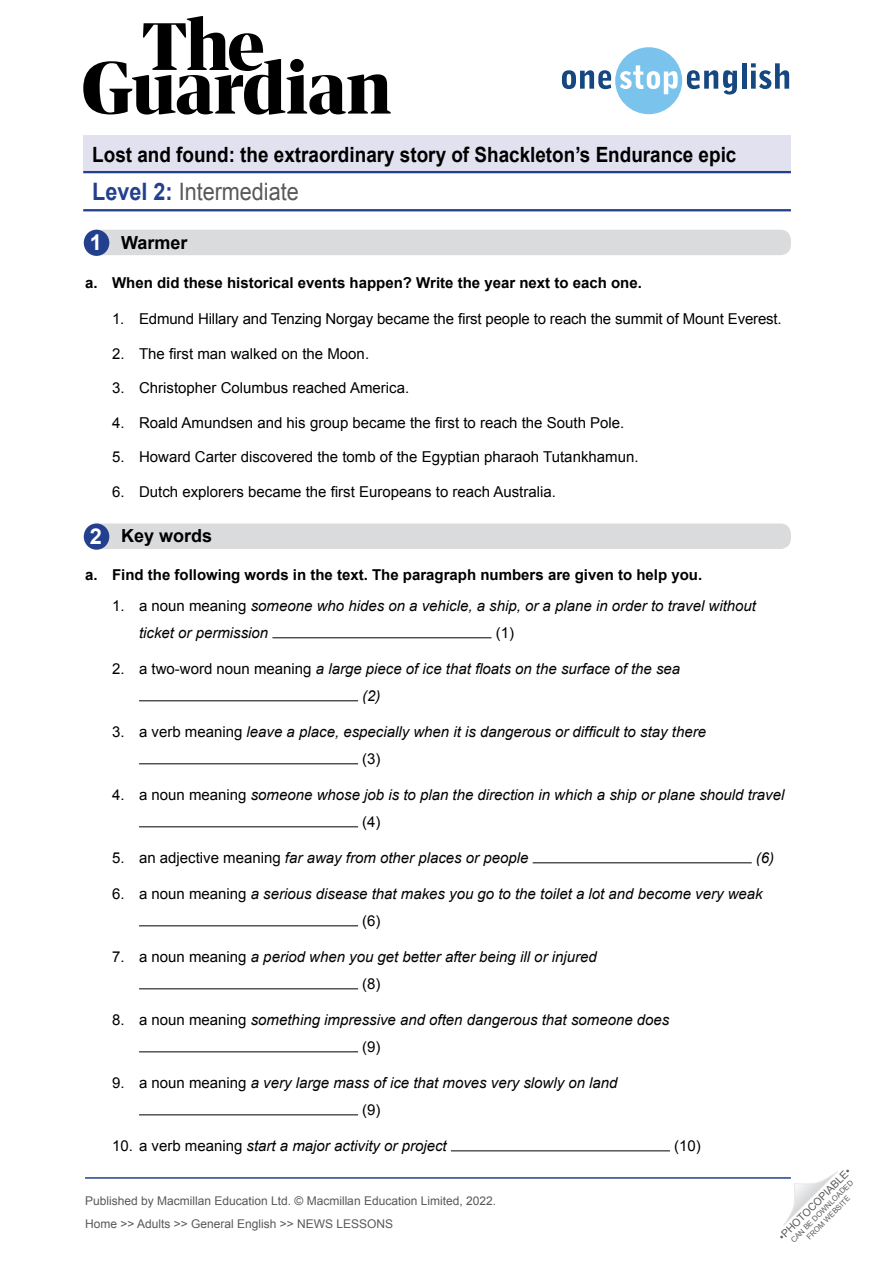
<style>
.page{position:relative;width:893px;height:1263px;background:#fff}
.page>*{position:absolute;margin:0;border:0;box-sizing:border-box;transform-origin:0 0}
.t1{font:24px "Arial";color:#58585a;scale:.9 1}
.WS__Exercise_title{font:700 21.9px "Arial";color:#fff}
.t2{font:700 21px "Arial";color:#000;scale:.9 1}
.WS__Exercise_title-2{font:700 18px "Arial";color:#000}
.t3{font:italic 15px/27px "Arial";color:#000}
.t4{font:15px "Arial";color:#000}
.t5{font:700 15px "Arial";color:#000}
.t6{font:12px/23px "Arial";color:#58595b}
.t7{font:10.5px "Arial";color:#58595b}
.t8{font:7.5px/9px "Arial";color:#58595b;text-align:center}
.s1{font-weight:700;color:#23408f}
.s2{font-style:normal}
</style>
<div class="page">
<div style="left:83px;top:136px;width:708px;height:37px;background:#e1e1ef"></div>
<hr style="left:83px;top:171px;width:708px;height:2px;background:#23408f">
<svg style="left:783px;top:1171px;width:55px;height:55px"></svg>
<svg style="left:83px;top:16px;width:308px;height:99px"></svg>
<svg style="left:562px;top:47px;width:175px;height:67px"></svg>
<hr style="left:742px;top:63px;width:4px;height:26px;background:#154780">
<svg style="left:751px;top:63px;width:38px;height:26px"></svg>
<hr style="left:83px;top:209px;width:708px;height:2px;background:#23408f">
<hr style="left:85px;top:1177px;width:706px;height:2px;background:#23408f">
<div style="left:85px;top:523px;width:706px;height:26px;background:#dadbdc;border-radius:10px"></div>
<div style="left:84px;top:523px;width:25px;height:27px;background:#23408f;border-radius:50%"></div>
<div style="left:85px;top:230px;width:706px;height:25px;background:#dadbdc;border-radius:10px"></div>
<div style="left:84px;top:230px;width:25px;height:26px;background:#23408f;border-radius:50%"></div>
<hr style="left:272px;top:637px;width:219px;height:1px;background:#000">
<hr style="left:139px;top:700px;width:219px;height:1px;background:#000">
<hr style="left:139px;top:763px;width:219px;height:1px;background:#000">
<hr style="left:139px;top:826px;width:219px;height:1px;background:#000">
<hr style="left:533px;top:862px;width:219px;height:1px;background:#000">
<hr style="left:139px;top:925px;width:219px;height:1px;background:#000">
<hr style="left:139px;top:988px;width:219px;height:1px;background:#000">
<hr style="left:139px;top:1051px;width:219px;height:1px;background:#000">
<hr style="left:139px;top:1114px;width:219px;height:1px;background:#000">
<hr style="left:451px;top:1150px;width:219px;height:1px;background:#000">
<h3 class="t2" style="left:92px;top:141px;width:717px">Lost and found: the extraordinary story of Shackleton’s Endurance epic</h3>
<h1 class="t1" style="left:92px;top:176px;width:231px"><span class="s1">Level 2:</span> Intermediate</h1>
<p class="WS__Exercise_title" style="left:90px;top:228px;width:14px">1</p>
<p class="WS__Exercise_title-2" style="left:121px;top:231px;width:68px">Warmer</p>
<p class="t5" style="left:85px;top:273px;width:558px">a. When did these historical events happen? Write the year next to each one.</p>
<p class="t4" style="left:112px;top:309px;width:671px">1. Edmund Hillary and Tenzing Norgay became the first people to reach the summit of Mount Everest.</p>
<p class="t4" style="left:112px;top:343px;width:259px">2. The first man walked on the Moon.</p>
<p class="t4" style="left:112px;top:378px;width:299px">3. Christopher Columbus reached America.</p>
<p class="t4" style="left:112px;top:412px;width:514px">4. Roald Amundsen and his group became the first to reach the South Pole.</p>
<p class="t4" style="left:112px;top:447px;width:528px">5. Howard Carter discovered the tomb of the Egyptian pharaoh Tutankhamun.</p>
<p class="t4" style="left:112px;top:481px;width:445px">6. Dutch explorers became the first Europeans to reach Australia.</p>
<p class="WS__Exercise_title-2" style="left:121px;top:524px;width:93px">Key words</p>
<p class="t5" style="left:85px;top:564px;width:619px">a. Find the following words in the text. The paragraph numbers are given to help you.</p>
<p class="t3" style="left:139px;top:593px;width:618px;text-indent:-27px"><span class="s2">1. a noun meaning</span> someone who hides on a vehicle, a ship, or a plane in order to travel without ticket or permission</p>
<p class="WS__Exercise_title" style="left:90px;top:522px;width:14px">2</p>
<p class="t4" style="left:496px;top:623px;width:20px">(1)</p>
<p class="t3" style="left:362px;top:656px;width:319px;text-indent:-250px"><span class="s2">2. a two-word noun meaning</span> a large piece of ice that floats on the surface of the sea (2)</p>
<p class="t3" style="left:362px;top:719px;width:345px;text-indent:-250px"><span class="s2">3. a verb meaning</span> leave a place, especially when it is dangerous or difficult to stay there <span class="s2">(3)</span></p>
<p class="t3" style="left:362px;top:782px;width:424px;text-indent:-250px"><span class="s2">4. a noun meaning</span> someone whose job is to plan the direction in which a ship or plane should travel <span class="s2">(4)</span></p>
<p class="t3" style="left:112px;top:845px;width:418px"><span class="s2">5. an adjective meaning</span> far away from other places or people</p>
<p class="t3" style="left:756px;top:845px;width:20px">(6)</p>
<p class="t3" style="left:362px;top:881px;width:402px;text-indent:-250px"><span class="s2">6. a noun meaning</span> a serious disease that makes you go to the toilet a lot and become very weak <span class="s2">(6)</span></p>
<p class="t3" style="left:362px;top:944px;width:236px;text-indent:-250px"><span class="s2">7. a noun meaning</span> a period when you get better after being ill or injured <span class="s2">(8)</span></p>
<p class="t3" style="left:362px;top:1007px;width:309px;text-indent:-250px"><span class="s2">8. a noun meaning</span> something impressive and often dangerous that someone does <span class="s2">(9)</span></p>
<p class="t3" style="left:362px;top:1070px;width:257px;text-indent:-250px"><span class="s2">9. a noun meaning</span> a very large mass of ice that moves very slowly on land <span class="s2">(9)</span></p>
<p class="t3" style="left:112px;top:1133px;width:336px"><span class="s2">10. a verb meaning</span> start a major activity or project</p>
<p class="t4" style="left:674px;top:1136px;width:28px">(10)</p>
<p class="t6" style="left:85px;top:1189px;width:413px">Published by Macmillan Education Ltd. © Macmillan Education Limited, 2022.<br>Home &gt;&gt; Adults &gt;&gt; General English &gt;&gt; NEWS LESSONS</p>
<p class="t7" style="left:776px;top:1233px;width:99px;rotate:-45deg">•PHOTOCOPIABLE•</p>
<p class="t8" style="left:789px;top:1238px;width:86px;rotate:-45deg">CAN BE DOWNLOADED<br>FROM WEBSITE</p>
</div>
